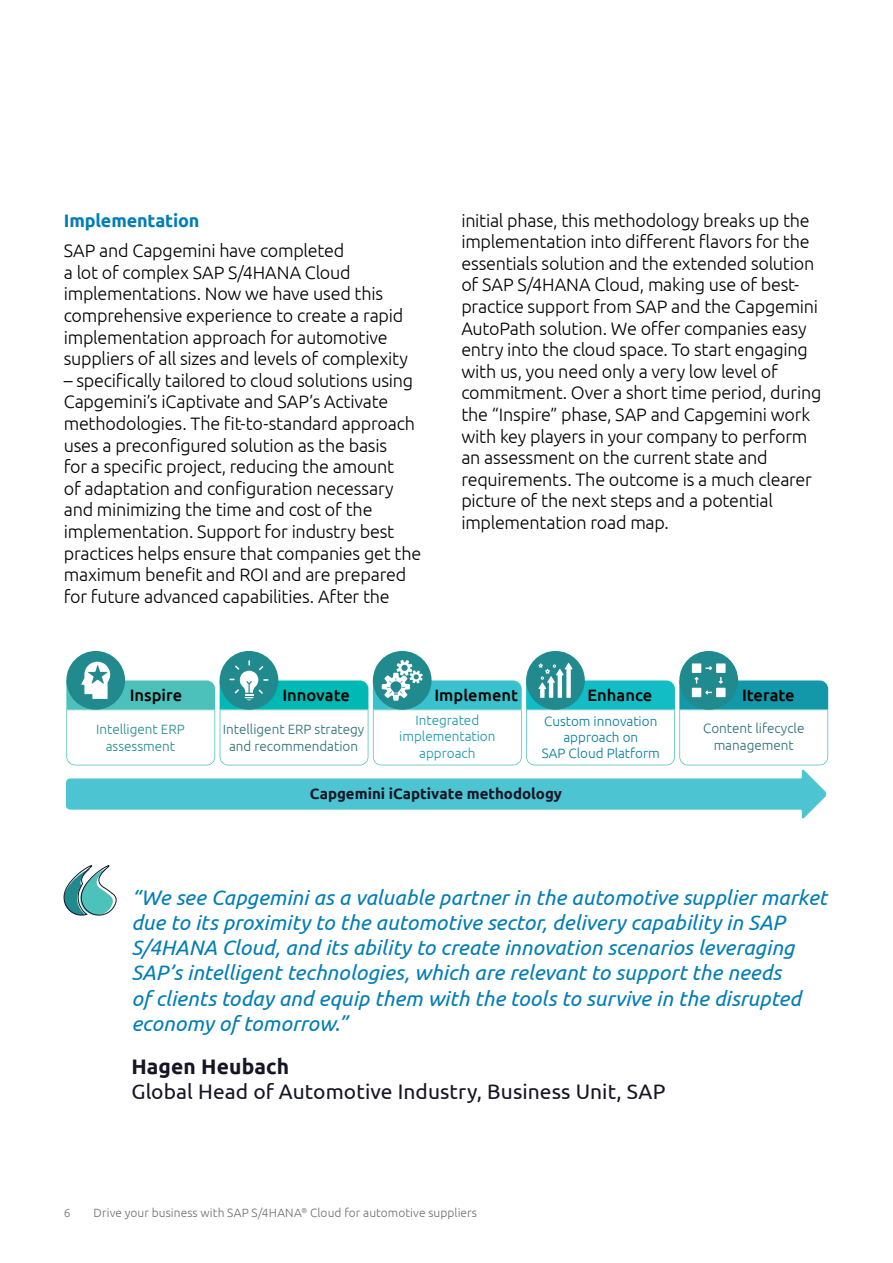
<style>
.page{position:relative;width:893px;height:1263px;background:#fff}
.page>*{position:absolute;margin:0;border:0;box-sizing:border-box;transform-origin:0 0}
.t1{font:italic 21px/25.2px "Ubuntu";color:#007db7}
.t2{font:21px "Ubuntu";letter-spacing:.005em;color:#151625}
.t3{font:700 21px "Ubuntu";letter-spacing:.005em;color:#151625}
.t4{font:300 18px/21.6px "Ubuntu";letter-spacing:-.015em;color:#000}
.t5{font:700 18px "Ubuntu";letter-spacing:-.01em;color:#007db7}
.t6{font:500 16.5px "Ubuntu";color:#000}
.t7{font:700 15px "Ubuntu";color:#161626}
.t8{font:300 13.5px/16.2px "Ubuntu";color:#256d77;text-align:center}
.t9{font:300 13.5px/16.2px "Ubuntu";color:#007c95;text-align:center}
.t10{font:300 13.5px/16.2px "Ubuntu";color:#1398a9;text-align:center}
.t11{font:300 13.5px/16.2px "Ubuntu";color:#208a8f;text-align:center}
.t12{font:300 12px "Ubuntu";letter-spacing:.005em;color:#6d6e71}
.t13{font:300 12px "Ubuntu";color:#77787b}
</style>
<div class="page">
<div style="left:66px;top:651px;width:59px;height:59px;background:#208a8f;border-radius:50%"></div>
<div style="left:220px;top:651px;width:58px;height:59px;background:#208a8f;border-radius:50%"></div>
<div style="left:373px;top:651px;width:59px;height:59px;background:#208a8f;border-radius:50%"></div>
<div style="left:526px;top:651px;width:59px;height:59px;background:#208a8f;border-radius:50%"></div>
<div style="left:679px;top:651px;width:59px;height:59px;background:#208a8f;border-radius:50%"></div>
<svg style="left:66px;top:660px;width:762px;height:159px"></svg>
<svg style="left:63px;top:865px;width:54px;height:51px"></svg>
<p class="t5" style="left:64px;top:209px;width:137px">Implementation</p>
<p class="t4" style="left:64px;top:240px;width:346px">SAP and Capgemini have completed<br>a lot of complex SAP S/4HANA Cloud implementations. Now we have used this comprehensive experience to create a rapid implementation approach for automotive suppliers of all sizes and levels of complexity</p>
<p class="t4" style="left:64px;top:369px;width:359px">– specifically tailored to cloud solutions using Capgemini’s iCaptivate and SAP’s Activate methodologies. The fit-to-standard approach uses a preconfigured solution as the basis<br>for a specific project, reducing the amount<br>of adaptation and configuration necessary and minimizing the time and cost of the implementation. Support for industry best practices helps ensure that companies get the maximum benefit and ROI and are prepared for future advanced capabilities. After the</p>
<p class="t4" style="left:461px;top:209px;width:361px">initial phase, this methodology breaks up the implementation into different flavors for the essentials solution and the extended solution of SAP S/4HANA Cloud, making use of best&shy;practice support from SAP and the Capgemini AutoPath solution. We offer companies easy entry into the cloud space. To start engaging with us, you need only a very low level of commitment. Over a short time period, during the “Inspire” phase, SAP and Capgemini work with key players in your company to perform an assessment on the current state and requirements. The outcome is a much clearer picture of the next steps and a potential implementation road map.</p>
<p class="t6" style="left:130px;top:685px;width:54px">Inspire</p>
<p class="t6" style="left:282px;top:685px;width:69px">Innovate</p>
<p class="t6" style="left:434px;top:685px;width:85px">Implement</p>
<p class="t6" style="left:588px;top:685px;width:66px">Enhance</p>
<p class="t6" style="left:742px;top:685px;width:54px">Iterate</p>
<p class="t11" style="left:96px;top:721px;width:90px">Intelligent ERP assessment</p>
<p class="t8" style="left:223px;top:721px;width:143px">Intelligent ERP strategy and recommendation</p>
<p class="t10" style="left:399px;top:712px;width:98px">Integrated implementation approach</p>
<p class="t9" style="left:542px;top:713px;width:120px">Custom innovation approach on<br>SAP Cloud Platform</p>
<p class="t8" style="left:703px;top:720px;width:103px">Content lifecycle management</p>
<p class="t7" style="left:310px;top:785px;width:254px">Capgemini iCaptivate methodology</p>
<p class="t1" style="left:131px;top:884px;width:697px">“We see Capgemini as a valuable partner in the automotive supplier market due to its proximity to the automotive sector, delivery capability in SAP S/4HANA Cloud, and its ability to create innovation scenarios leveraging SAP’s intelligent technologies, which are relevant to support the needs<br>of clients today and equip them with the tools to survive in the disrupted economy of tomorrow.”</p>
<p class="t3" style="left:131px;top:1054px;width:159px">Hagen Heubach</p>
<p class="t2" style="left:131px;top:1079px;width:536px">Global Head of Automotive Industry, Business Unit, SAP</p>
<p class="t13" style="left:64px;top:1205px;width:8px">6</p>
<p class="t12" style="left:94px;top:1205px;width:385px">Drive your business with SAP S/4HANA<sup>®</sup> Cloud for automotive suppliers</p>
</div>
